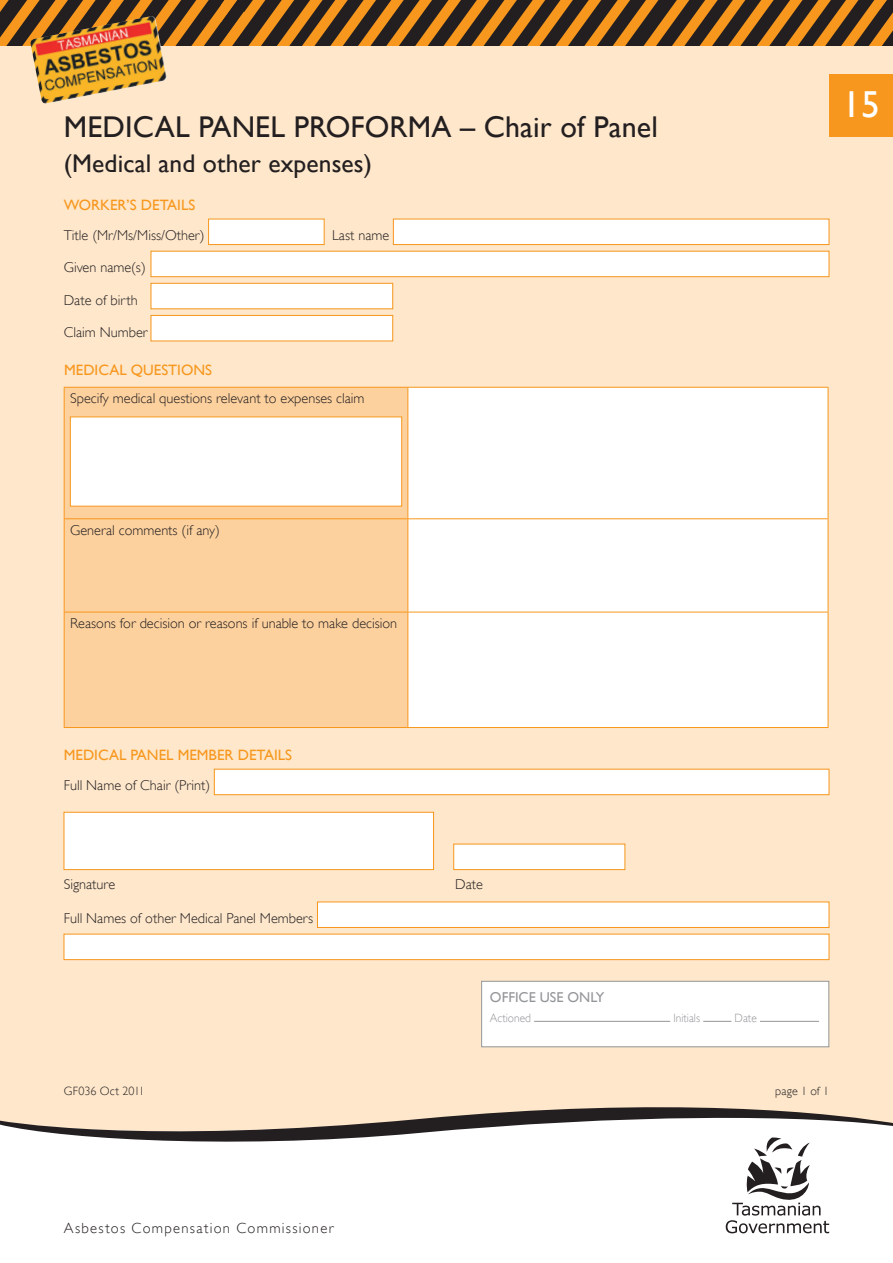
<style>
.page{position:relative;width:893px;height:1263px;background:#fff}
.page>*{position:absolute;margin:0;border:0;box-sizing:border-box;transform-origin:0 0}
.t1{font:37.5px "Gill Sans";color:#fff}
.t2{font:30px "Gill Sans";letter-spacing:.005em;color:#231f20}
.t3{font:25.5px "Gill Sans";letter-spacing:.005em;color:#231f20}
.t4{font:15px "Gill Sans";color:#f7971d}
.t5{font:300 14.7px "Gill Sans";letter-spacing:.09em;color:#231f20}
.t6{font:300 14.25px "Gill Sans";color:#231f20}
.t7{font:14.25px "Gill Sans";color:#939598}
.t8{font:300 12px "Gill Sans";letter-spacing:.015em;color:#231f20}
.t9{font:300 12px "Gill Sans";color:#939598;scale:.95 1}
</style>
<div class="page">
<div style="left:0;top:44px;width:893px;height:1219px;background:#fee7cb"></div>
<div style="left:0;top:1151px;width:893px;height:112px;background:#fff"></div>
<svg style="left:726px;top:1151px;width:103px;height:82px;background:#cbcacb"></svg>
<svg style="left:0;top:0;width:893px;height:45px;background:#80531e"></svg>
<div style="left:208px;top:219px;width:116px;height:26px;background:#fff;border:1px solid #f7971d"></div>
<div style="left:393px;top:219px;width:436px;height:26px;background:#fff;border:1px solid #f7971d"></div>
<div style="left:151px;top:251px;width:678px;height:26px;background:#fff;border:1px solid #f7971d"></div>
<div style="left:151px;top:283px;width:242px;height:26px;background:#fff;border:1px solid #f7971d"></div>
<div style="left:151px;top:315px;width:242px;height:26px;background:#fff;border:1px solid #f7971d"></div>
<svg style="left:0;top:1107px;width:893px;height:44px"></svg>
<div style="left:829px;top:74px;width:64px;height:63px;background:#f7971d"></div>
<img style="left:30px;top:16px;width:137px;height:88px">
<div style="left:65px;top:388px;width:342px;height:339px;background:#fdd19e"></div>
<svg style="left:408px;top:388px;width:420px;height:339px;background:#fefbf7"></svg>
<hr style="left:64px;top:387px;width:344px;height:1px;background:#f7971d">
<hr style="left:64px;top:388px;width:1px;height:130px;background:#f7971d">
<hr style="left:408px;top:387px;width:420px;height:1px;background:#f7971d">
<hr style="left:407px;top:388px;width:1px;height:130px;background:#f7971d">
<hr style="left:828px;top:388px;width:1px;height:130px;background:#f7971d">
<hr style="left:64px;top:518px;width:344px;height:1px;background:#f7971d">
<hr style="left:64px;top:519px;width:1px;height:93px;background:#f7971d">
<hr style="left:408px;top:518px;width:420px;height:1px;background:#f7971d">
<hr style="left:407px;top:519px;width:1px;height:93px;background:#f7971d">
<hr style="left:828px;top:519px;width:1px;height:93px;background:#f7971d">
<hr style="left:64px;top:612px;width:344px;height:1px;background:#f7971d">
<hr style="left:64px;top:612px;width:1px;height:115px;background:#f7971d">
<hr style="left:408px;top:612px;width:420px;height:1px;background:#f7971d">
<hr style="left:407px;top:612px;width:1px;height:115px;background:#f7971d">
<hr style="left:828px;top:612px;width:1px;height:115px;background:#f7971d">
<hr style="left:64px;top:727px;width:344px;height:1px;background:#f7971d">
<hr style="left:408px;top:727px;width:420px;height:1px;background:#f7971d">
<div style="left:70px;top:417px;width:332px;height:89px;background:#fff"></div>
<div style="left:481px;top:981px;width:348px;height:66px;background:#fff;border:1px solid #939598"></div>
<hr style="left:534px;top:1021px;width:136px;height:1px;background:#939598">
<svg style="left:703px;top:1021px;width:28px;height:1px"></svg>
<hr style="left:760px;top:1021px;width:59px;height:1px;background:#939598">
<div style="left:214px;top:769px;width:615px;height:26px;background:#fff;border:1px solid #f7971d"></div>
<div style="left:64px;top:812px;width:370px;height:58px;background:#fff;border:1px solid #f7971d"></div>
<div style="left:453px;top:844px;width:172px;height:26px;background:#fff;border:1px solid #f7971d"></div>
<div style="left:317px;top:902px;width:512px;height:26px;background:#fff;border:1px solid #f7971d"></div>
<div style="left:64px;top:934px;width:765px;height:26px;background:#fff;border:1px solid #f7971d"></div>
<h2 class="t2" style="left:64px;top:109px;width:596px">MEDICAL PANEL PROFORMA – Chair of Panel</h2>
<h3 class="t3" style="left:64px;top:148px;width:310px">(Medical and other expenses)</h3>
<p class="t4" style="left:64px;top:196px;width:133px">WORKER’S DETAILS</p>
<p class="t6" style="left:64px;top:227px;width:142px">Title (Mr/Ms/Miss/Other)</p>
<p class="t6" style="left:332px;top:227px;width:58px">Last name</p>
<p class="t6" style="left:64px;top:259px;width:83px">Given name(s)</p>
<p class="t6" style="left:64px;top:292px;width:75px">Date of birth</p>
<p class="t6" style="left:64px;top:324px;width:85px">Claim Number</p>
<p class="t4" style="left:64px;top:361px;width:149px">MEDICAL QUESTIONS</p>
<p class="t6" style="left:70px;top:390px;width:296px">Specify medical questions relevant to expenses claim</p>
<p class="t6" style="left:70px;top:522px;width:151px">General comments (if any)</p>
<p class="t6" style="left:70px;top:615px;width:329px">Reasons for decision or reasons if unable to make decision</p>
<h1 class="t1" style="left:842px;top:83px;width:39px">15</h1>
<p class="t4" style="left:64px;top:746px;width:230px">MEDICAL PANEL MEMBER DETAILS</p>
<p class="t6" style="left:64px;top:777px;width:148px">Full Name of Chair (Print)</p>
<p class="t6" style="left:64px;top:876px;width:53px">Signature</p>
<p class="t6" style="left:455px;top:876px;width:29px">Date</p>
<p class="t6" style="left:64px;top:910px;width:251px">Full Names of other Medical Panel Members</p>
<p class="t8" style="left:64px;top:1084px;width:83px">GF036 Oct 2011</p>
<p class="t7" style="left:490px;top:989px;width:116px">OFFICE USE ONLY</p>
<p class="t9" style="left:490px;top:1011px;width:45px">Actioned</p>
<p class="t9" style="left:673px;top:1011px;width:30px">Initials</p>
<p class="t9" style="left:735px;top:1011px;width:25px">Date</p>
<p class="t8" style="left:775px;top:1084px;width:56px">page 1 of 1</p>
<p class="t5" style="left:64px;top:1220px;width:271px">Asbestos Compensation Commissioner</p>
</div>
